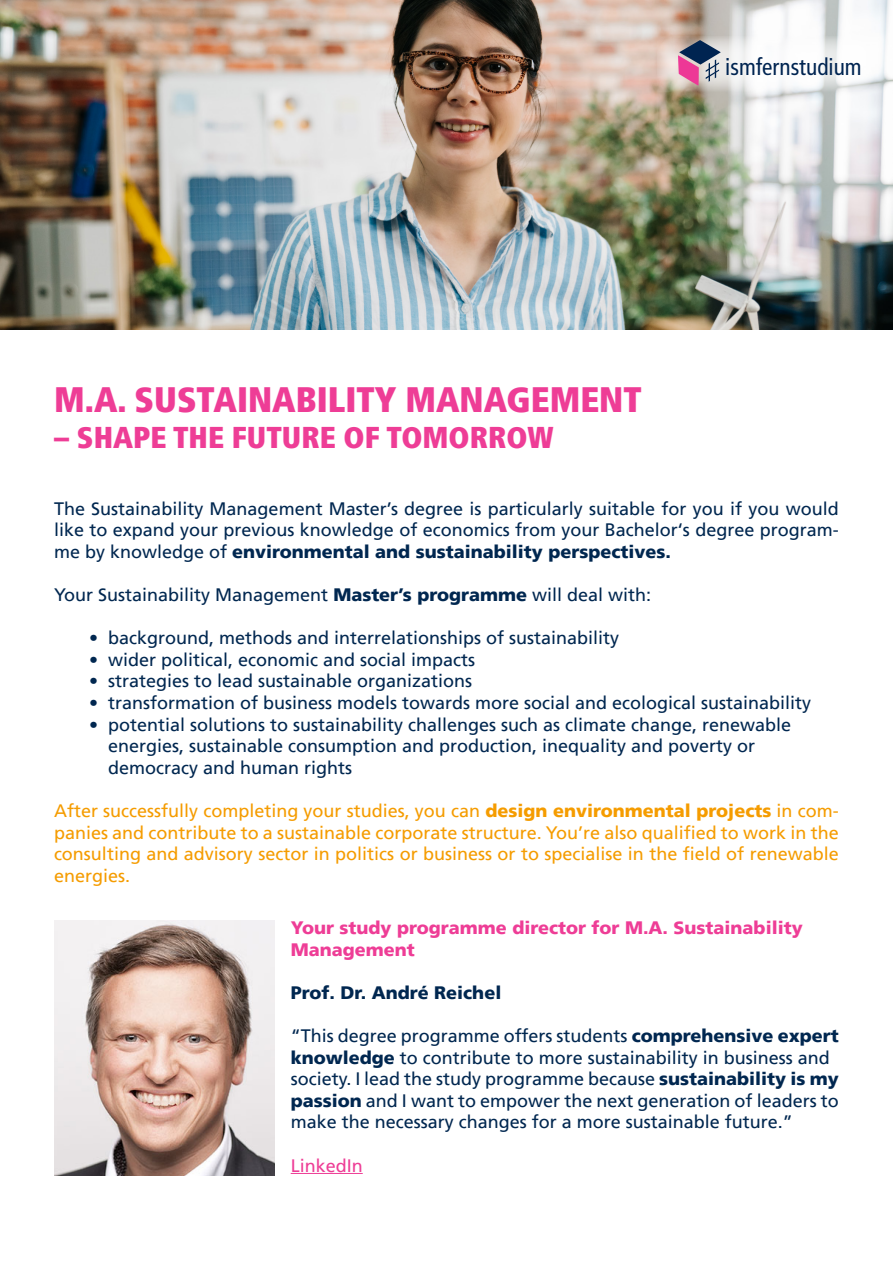
<style>
.page{position:relative;width:893px;height:1263px;background:#fff}
.page>*{position:absolute;margin:0;border:0;box-sizing:border-box;transform-origin:0 0}
.t1{font:900 condensed 35.25px "Frutiger LT";color:#ee3d96}
.t2{font:900 condensed 30px "Frutiger LT";color:#ee3d96}
.t3{font:condensed 23.55px "Frutiger LT";color:#002451}
.t4{font:18px/21.6px "Frutiger LT";color:#002750;text-align:justify}
.t5{font:18px/21.6px "Frutiger LT";color:#f59c00;text-align:justify}
.t6{font:900 18px "Frutiger LT";color:#ee3d96}
.t7{font:900 18px "Frutiger LT";color:#002750}
.t8{font:18px "Frutiger LT";color:#ee3d96}
.s1{font-weight:900}
</style>
<div class="page">
<img style="left:0;top:0;width:893px;height:330px">
<svg style="left:657px;top:36px;width:218px;height:55px"></svg>
<hr style="left:291px;top:1173px;width:72px;height:1px;background:#ee3d96">
<img style="left:54px;top:920px;width:221px;height:255px">
<svg style="left:678px;top:40px;width:43px;height:46px"></svg>
<h3 class="t3" style="left:725px;top:53px;width:138px">ismfernstudium</h3>
<p class="t1" style="left:54px;top:378px;width:589px">M.A. SUSTAINABILITY MANAGEMENT</p>
<p class="t2" style="left:54px;top:419px;width:501px">– SHAPE THE FUTURE OF TOMORROW</p>
<p class="t4" style="left:54px;top:498px;width:786px">The Sustainability Management Master’s degree is particularly suitable for you if you would like to expand your previous knowledge of economics from your Bachelor‘s degree program&shy;me by knowledge of <span class="s1">environmental and sustainability perspectives.</span></p>
<p class="t4" style="left:54px;top:584px;width:599px">Your Sustainability Management <span class="s1">Master’s programme</span> will deal with:</p>
<p class="t4" style="left:89px;top:627px;width:532px">• background, methods and interrelationships of sustainability</p>
<p class="t4" style="left:89px;top:649px;width:388px">• wider political, economic and social impacts</p>
<p class="t4" style="left:89px;top:670px;width:385px">• strategies to lead sustainable organizations</p>
<p class="t4" style="left:89px;top:692px;width:724px">• transformation of business models towards more social and ecological sustainability</p>
<p class="t4" style="left:89px;top:714px;width:704px">• potential solutions to sustainability challenges such as climate change, renewable</p>
<p class="t4" style="left:108px;top:735px;width:649px">energies, sustainable consumption and production, inequality and poverty or</p>
<p class="t4" style="left:108px;top:757px;width:246px">democracy and human rights</p>
<p class="t5" style="left:54px;top:800px;width:786px">After successfully completing your studies, you can <span class="s1">design environmental projects</span> in com&shy;panies and contribute to a sustainable corporate structure. You’re also qualified to work in the consulting and advisory sector in politics or business or to specialise in the field of renewable energies.</p>
<p class="t6" style="left:291px;top:917px;width:513px">Your study programme director for M.A. Sustainability</p>
<p class="t6" style="left:291px;top:938px;width:126px">Management</p>
<p class="t7" style="left:291px;top:982px;width:212px">Prof. Dr. André Reichel</p>
<p class="t4" style="left:291px;top:1025px;width:550px">“This degree programme offers students <span class="s1">comprehensive expert</span></p>
<p class="t4" style="left:291px;top:1047px;width:541px"><span class="s1">knowledge</span> to contribute to more sustainability in business and</p>
<p class="t4" style="left:291px;top:1068px;width:550px">society. I lead the study programme because <span class="s1">sustainability is my passion</span> and I want to empower the next generation of leaders to make the necessary changes for a more sustainable future.”</p>
<p class="t8" style="left:291px;top:1155px;width:74px">LinkedIn</p>
</div>
